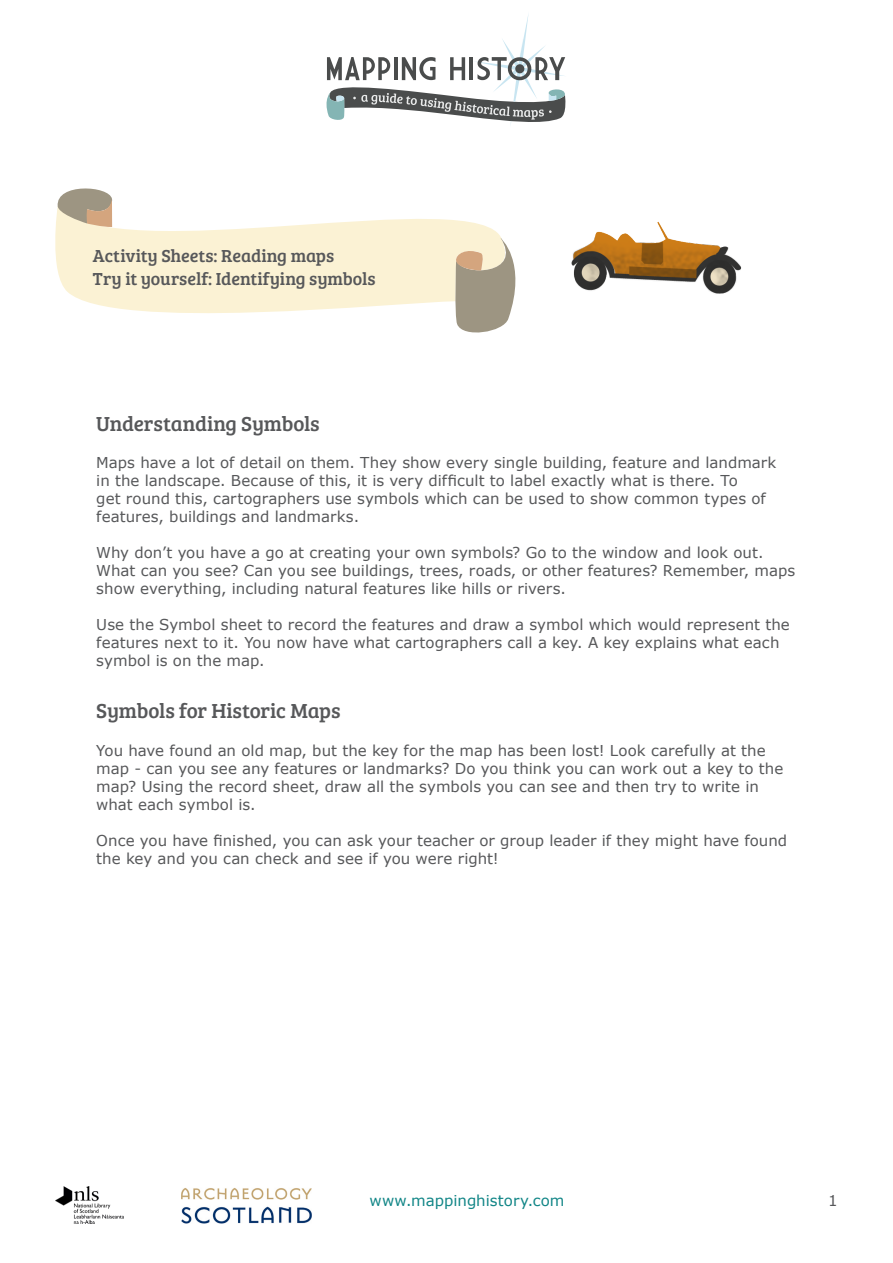
<style>
.page{position:relative;width:893px;height:1263px;background:#fff}
.page>*{position:absolute;margin:0;border:0;box-sizing:border-box;transform-origin:0 0}
.Header_2{font:21px "Bree Serif";letter-spacing:-.005em;color:#57585a}
.Header_1{font:18px "Bree Serif";letter-spacing:-.005em;color:#57585a}
.Body{font:15px/18px "Verdana";color:#57585a}
.Body-2{font:15px "Verdana";letter-spacing:.005em;color:#128687}
</style>
<div class="page">
<img style="left:181px;top:1188px;width:130px;height:36px">
<img style="left:55px;top:1187px;width:68px;height:37px">
<svg style="left:326px;top:14px;width:240px;height:111px"></svg>
<svg style="left:55px;top:219px;width:446px;height:94px;background:#fbf3d9"></svg>
<svg style="left:56px;top:188px;width:57px;height:39px;background:#c1b29c"></svg>
<svg style="left:454px;top:238px;width:62px;height:95px;background:#beb4a0"></svg>
<img style="left:571px;top:221px;width:171px;height:73px">
<p class="Header_1" style="left:93px;top:242px;width:243px">Activity Sheets: Reading maps</p>
<p class="Header_1" style="left:93px;top:265px;width:284px">Try it yourself: Identifying symbols</p>
<p class="Header_2" style="left:96px;top:409px;width:225px">Understanding Symbols</p>
<p class="Body" style="left:96px;top:454px;width:681px">Maps have a lot of detail on them. They show every single building, feature and landmark in the landscape. Because of this, it is very difficult to label exactly what is there. To<br>get round this, cartographers use symbols which can be used to show common types of features, buildings and landmarks.</p>
<p class="Body" style="left:96px;top:544px;width:700px">Why don’t you have a go at creating your own symbols? Go to the window and look out.<br>What can you see? Can you see buildings, trees, roads, or other features? Remember, maps show everything, including natural features like hills or rivers.</p>
<p class="Body" style="left:96px;top:616px;width:695px">Use the Symbol sheet to record the features and draw a symbol which would represent the features next to it. You now have what cartographers call a key. A key explains what each symbol is on the map.</p>
<p class="Header_2" style="left:96px;top:695px;width:246px">Symbols for Historic Maps</p>
<p class="Body" style="left:96px;top:742px;width:688px">You have found an old map, but the key for the map has been lost! Look carefully at the map - can you see any features or landmarks? Do you think you can work out a key to the map? Using the record sheet, draw all the symbols you can see and then try to write in what each symbol is.</p>
<p class="Body" style="left:96px;top:832px;width:692px">Once you have finished, you can ask your teacher or group leader if they might have found the key and you can check and see if you were right!</p>
<p class="Body-2" style="left:369px;top:1191px;width:197px">www.mappinghistory.com</p>
<p class="Body" style="left:828px;top:1192px;width:11px">1</p>
</div>
